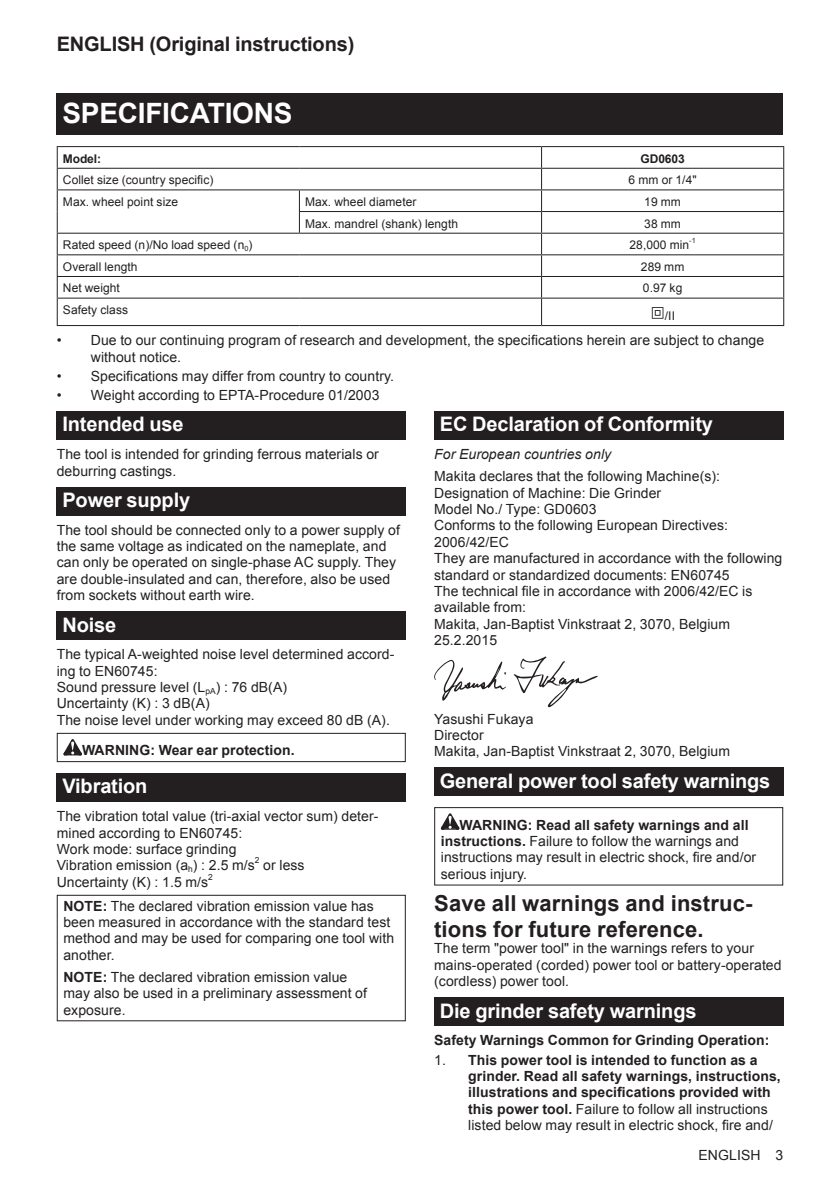
<style>
.page{position:relative;width:840px;height:1191px;background:#fff}
.page>*{position:absolute;margin:0;border:0;box-sizing:border-box;transform-origin:0 0}
.t1{font:700 28px "Arial";letter-spacing:-.01em;color:#fff}
.t2{font:700 22px/25.8px "Arial";letter-spacing:.005em;color:#231f20}
.t3{font:700 20px "Arial";letter-spacing:-.01em;color:#fff}
.t4{font:700 20px "Arial";letter-spacing:-.01em;color:#231f20}
.t5{font:14px/16.4px "Arial";letter-spacing:.005em;color:#231f20}
.t6{font:700 14px/16.4px "Arial";letter-spacing:.005em;color:#231f20}
.t7{font:italic 14px "Arial";letter-spacing:.005em;color:#231f20}
.t8{font:12px "Arial";letter-spacing:.005em;color:#231f20}
.t9{font:700 12px "Arial";letter-spacing:-.01em;color:#231f20}
.t10{font:8.4px "Arial";color:#231f20}
.t11{font:7.2px "Arial";color:#231f20}
.s1{font-weight:700}
.s2{font-weight:400}
</style>
<div class="page">
<div style="left:57px;top:94px;width:725px;height:41px;background:#231f20"></div>
<hr style="left:57px;top:146px;width:242px;height:1px;background:#231f20">
<hr style="left:299px;top:146px;width:242px;height:1px;background:#231f20">
<hr style="left:541px;top:146px;width:242px;height:1px;background:#231f20">
<hr style="left:57px;top:168px;width:242px;height:1px;background:#231f20">
<hr style="left:299px;top:168px;width:242px;height:1px;background:#231f20">
<hr style="left:541px;top:168px;width:242px;height:1px;background:#231f20">
<hr style="left:57px;top:189px;width:242px;height:1px;background:#231f20">
<hr style="left:299px;top:189px;width:242px;height:1px;background:#231f20">
<hr style="left:541px;top:189px;width:242px;height:1px;background:#231f20">
<hr style="left:299px;top:211px;width:242px;height:1px;background:#231f20">
<svg style="left:299px;top:190px;width:1px;height:43px"></svg>
<hr style="left:541px;top:211px;width:242px;height:1px;background:#231f20">
<hr style="left:57px;top:233px;width:242px;height:1px;background:#231f20">
<hr style="left:299px;top:233px;width:242px;height:1px;background:#231f20">
<hr style="left:541px;top:233px;width:242px;height:1px;background:#231f20">
<hr style="left:57px;top:254px;width:242px;height:1px;background:#231f20">
<hr style="left:299px;top:254px;width:242px;height:1px;background:#231f20">
<hr style="left:541px;top:254px;width:242px;height:1px;background:#231f20">
<hr style="left:57px;top:276px;width:242px;height:1px;background:#231f20">
<hr style="left:299px;top:276px;width:242px;height:1px;background:#231f20">
<hr style="left:541px;top:276px;width:242px;height:1px;background:#231f20">
<hr style="left:57px;top:298px;width:242px;height:1px;background:#231f20">
<svg style="left:57px;top:147px;width:1px;height:178px"></svg>
<hr style="left:299px;top:298px;width:242px;height:1px;background:#231f20">
<hr style="left:541px;top:298px;width:242px;height:1px;background:#231f20">
<svg style="left:540px;top:147px;width:1px;height:152px"></svg>
<svg style="left:782px;top:147px;width:1px;height:152px"></svg>
<hr style="left:57px;top:325px;width:242px;height:1px;background:#231f20">
<hr style="left:299px;top:325px;width:242px;height:1px;background:#231f20">
<hr style="left:541px;top:325px;width:242px;height:1px;background:#231f20">
<svg style="left:651px;top:307px;width:12px;height:12px"></svg>
<div style="left:57px;top:411px;width:348px;height:29px;background:#231f20"></div>
<div style="left:57px;top:487px;width:348px;height:28px;background:#231f20"></div>
<div style="left:57px;top:611px;width:348px;height:29px;background:#231f20"></div>
<svg style="left:63px;top:739px;width:19px;height:16px"></svg>
<div style="left:57px;top:733px;width:348px;height:29px;border:1px solid #231f20"></div>
<div style="left:57px;top:773px;width:348px;height:29px;background:#231f20"></div>
<div style="left:57px;top:894px;width:348px;height:127px;border:1px solid #231f20"></div>
<div style="left:434px;top:411px;width:348px;height:29px;background:#231f20"></div>
<svg style="left:514px;top:656px;width:83px;height:51px"></svg>
<svg style="left:434px;top:660px;width:72px;height:41px"></svg>
<div style="left:434px;top:767px;width:348px;height:29px;background:#231f20"></div>
<svg style="left:440px;top:813px;width:19px;height:16px"></svg>
<div style="left:434px;top:807px;width:348px;height:78px;border:1px solid #231f20"></div>
<div style="left:434px;top:997px;width:348px;height:29px;background:#231f20"></div>
<h3 class="t4" style="left:57px;top:31px;width:299px">ENGLISH (Original instructions)</h3>
<h1 class="t1" style="left:62px;top:95px;width:231px">SPECIFICATIONS</h1>
<p class="t9" style="left:63px;top:150px;width:40px">Model:</p>
<p class="t9" style="left:640px;top:150px;width:46px">GD0603</p>
<p class="t8" style="left:63px;top:172px;width:152px">Collet size (country specific)</p>
<p class="t8" style="left:628px;top:172px;width:70px">6 mm or 1/4"</p>
<p class="t8" style="left:63px;top:194px;width:117px">Max. wheel point size</p>
<p class="t8" style="left:305px;top:194px;width:113px">Max. wheel diameter</p>
<p class="t8" style="left:644px;top:194px;width:38px">19 mm</p>
<p class="t8" style="left:305px;top:215px;width:154px">Max. mandrel (shank) length</p>
<p class="t8" style="left:644px;top:215px;width:38px">38 mm</p>
<p class="t8" style="left:63px;top:237px;width:191px">Rated speed (n)/No load speed (n<sub>0</sub>)</p>
<p class="t8" style="left:629px;top:237px;width:61px">28,000 min</p>
<p class="t11" style="left:689px;top:236px;width:8px">-1</p>
<p class="t8" style="left:63px;top:259px;width:76px">Overall length</p>
<p class="t8" style="left:640px;top:259px;width:45px">289 mm</p>
<p class="t8" style="left:63px;top:280px;width:58px">Net weight</p>
<p class="t8" style="left:642px;top:280px;width:41px">0.97 kg</p>
<p class="t8" style="left:63px;top:302px;width:67px">Safety class</p>
<p class="t8" style="left:664px;top:308px;width:12px">/II</p>
<p class="t5" style="left:91px;top:332px;width:674px;text-indent:-34px">• Due to our continuing program of research and development, the specifications herein are subject to change without notice.</p>
<p class="t5" style="left:57px;top:368px;width:338px">• Specifications may differ from country to country.</p>
<p class="t5" style="left:57px;top:387px;width:324px">• Weight according to EPTA-Procedure 01/2003</p>
<h3 class="t3" style="left:62px;top:411px;width:122px">Intended use</h3>
<p class="t5" style="left:57px;top:446px;width:323px">The tool is intended for grinding ferrous materials or deburring castings.</p>
<h3 class="t3" style="left:62px;top:486px;width:129px">Power supply</h3>
<p class="t5" style="left:57px;top:521px;width:344px">The tool should be connected only to a power supply of the same voltage as indicated on the nameplate, and can only be operated on single-phase AC supply. They are double-insulated and can, therefore, also be used from sockets without earth wire.</p>
<h3 class="t3" style="left:62px;top:611px;width:55px">Noise</h3>
<p class="t5" style="left:57px;top:646px;width:339px">The typical A-weighted noise level determined accord&shy;ing to EN60745:<br>Sound pressure level (L<sub>pA</sub>) : 76 dB(A)<br>Uncertainty (K) : 3 dB(A)<br>The noise level under working may exceed 80 dB (A).</p>
<p class="t6" style="left:82px;top:742px;width:214px">WARNING: Wear ear protection.</p>
<h3 class="t3" style="left:62px;top:773px;width:86px">Vibration</h3>
<p class="t5" style="left:57px;top:808px;width:323px">The vibration total value (tri-axial vector sum) deter&shy;mined according to EN60745:<br>Work mode: surface grinding<br>Vibration emission (a<sub>h</sub>) : 2.5 m/s</p>
<h3 class="t3" style="left:439px;top:411px;width:274px">EC Declaration of Conformity</h3>
<p class="t7" style="left:434px;top:445px;width:178px">For European countries only</p>
<p class="t5" style="left:434px;top:468px;width:349px">Makita declares that the following Machine(s):<br>Designation of Machine: Die Grinder<br>Model No./ Type: GD0603<br>Conforms to the following European Directives:<br>2006/42/EC<br>They are manufactured in accordance with the following standard or standardized documents: EN60745<br>The technical file in accordance with 2006/42/EC is available from:<br>Makita, Jan-Baptist Vinkstraat 2, 3070, Belgium 25.2.2015</p>
<p class="t5" style="left:434px;top:710px;width:297px">Yasushi Fukaya<br>Director<br>Makita, Jan-Baptist Vinkstraat 2, 3070, Belgium</p>
<h3 class="t3" style="left:439px;top:767px;width:332px">General power tool safety warnings</h3>
<p class="t5" style="left:440px;top:816px;width:317px;text-indent:19px"><span class="s1">WARNING: Read all safety warnings and all instructions.</span> Failure to follow the warnings and instructions may result in electric shock, fire and/or serious injury.</p>
<h2 class="t2" style="left:434px;top:891px;width:319px">Save all warnings and instruc&shy;tions for future reference.</h2>
<p class="t5" style="left:434px;top:940px;width:349px">The term "power tool" in the warnings refers to your mains-operated (corded) power tool or battery-operated (cordless) power tool.</p>
<h3 class="t3" style="left:439px;top:997px;width:258px">Die grinder safety warnings</h3>
<p class="t6" style="left:434px;top:1032px;width:336px">Safety Warnings Common for Grinding Operation:</p>
<p class="t6" style="left:468px;top:1051px;width:314px;text-indent:-34px"><span class="s2">1.</span> This power tool is intended to function as a grinder. Read all safety warnings, instructions, illustrations and specifications provided with this power tool. <span class="s2">Failure to follow all instructions listed below may result in electric shock, fire and/</span></p>
<p class="t10" style="left:255px;top:855px;width:6px">2</p>
<p class="t5" style="left:263px;top:857px;width:43px">or less</p>
<p class="t5" style="left:57px;top:873px;width:153px">Uncertainty (K) : 1.5 m/s</p>
<p class="t10" style="left:208px;top:871px;width:6px">2</p>
<p class="t5" style="left:63px;top:897px;width:332px"><span class="s1">NOTE:</span> The declared vibration emission value has been measured in accordance with the standard test method and may be used for comparing one tool with another.</p>
<p class="t5" style="left:63px;top:969px;width:305px"><span class="s1">NOTE:</span> The declared vibration emission value may also be used in a preliminary assessment of exposure.</p>
<p class="t5" style="left:698px;top:1147px;width:86px">ENGLISH 3</p>
</div>
